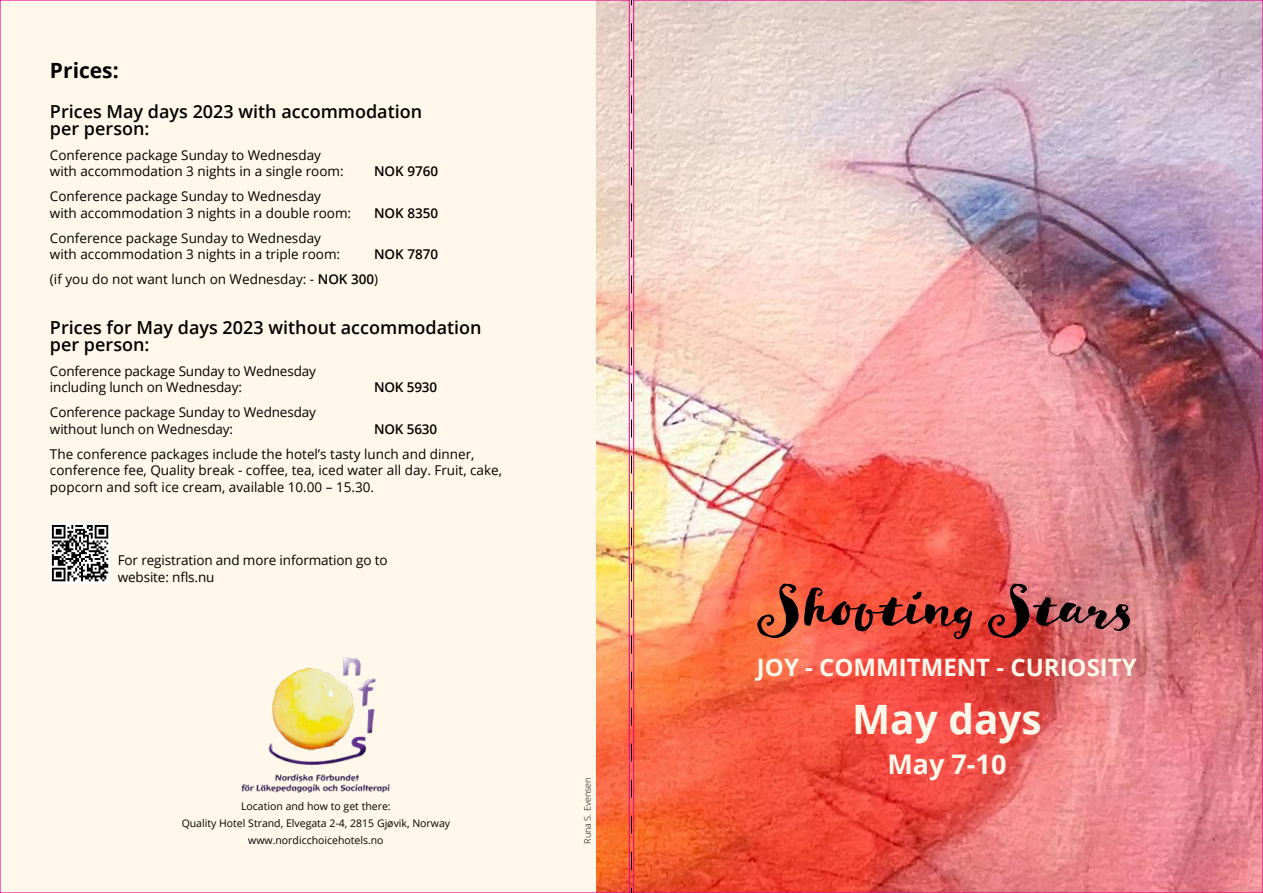
<style>
.page{position:relative;width:1263px;height:893px;background:#fff}
.page>*{position:absolute;margin:0;border:0;box-sizing:border-box;transform-origin:0 0}
.t1{font:57px "Goodlife Brush";color:#000}
.t2{font:700 40.5px "Open Sans";color:#fff8ea}
.t3{font:700 27px "Open Sans";color:#fff8ea}
.t4{font:700 24px "Open Sans";color:#fff8ea}
.t5{font:700 21px "Open Sans";color:#000}
.t6{font:600 18px/16.5px "Open Sans";color:#000}
.t7{font:13.5px/16.5px "Open Sans";color:#000}
.t8{font:600 13.5px "Open Sans";letter-spacing:-.01em;color:#000}
.t9{font:600 13.5px "Open Sans";color:#000}
.t10{font:10.5px/16.8px "Open Sans";color:#000;text-align:center}
.t11{font:300 9px "Open Sans";color:#000}
.s1{font-weight:600}
</style>
<div class="page">
<img style="left:595px;top:0;width:666px;height:893px">
<div style="left:0;top:0;width:595px;height:893px;background:#fff8ea"></div>
<img style="left:241px;top:657px;width:149px;height:136px">
<svg style="left:50px;top:523px;width:60px;height:60px"></svg>
<svg style="left:52px;top:525px;width:56px;height:56px;background:#7a7a7a"></svg>
<svg style="left:631px;top:0;width:1px;height:893px"></svg>
<h3 class="t5" style="left:50px;top:56px;width:70px">Prices:</h3>
<h3 class="t6" style="left:50px;top:103px;width:374px">Prices May days 2023 with accommodation per person:</h3>
<p class="t7" style="left:50px;top:146px;width:295px">Conference package Sunday to Wednesday with accommodation 3 nights in a single room:</p>
<p class="t9" style="left:374px;top:162px;width:66px">NOK 9760</p>
<p class="t7" style="left:50px;top:188px;width:303px">Conference package Sunday to Wednesday with accommodation 3 nights in a double room:</p>
<p class="t8" style="left:374px;top:204px;width:66px">NOK 8350</p>
<p class="t7" style="left:50px;top:229px;width:292px">Conference package Sunday to Wednesday with accommodation 3 nights in a triple room:</p>
<p class="t7" style="left:50px;top:241px;width:390px;line-height:25px;text-indent:324px"><span class="s1">NOK 7870 </span>(if you do not want lunch on Wednesday: - <span class="s1">NOK 300</span>)</p>
<h3 class="t6" style="left:50px;top:319px;width:433px">Prices for May days 2023 without accommodation per person:</h3>
<p class="t7" style="left:50px;top:362px;width:268px">Conference package Sunday to Wednesday including lunch on Wednesday:</p>
<p class="t8" style="left:374px;top:378px;width:65px">NOK 5930</p>
<p class="t7" style="left:50px;top:404px;width:268px">Conference package Sunday to Wednesday without lunch on Wednesday:</p>
<p class="t8" style="left:374px;top:420px;width:65px">NOK 5630</p>
<p class="t7" style="left:50px;top:445px;width:454px">The conference packages include the hotel’s tasty lunch and dinner, conference fee, Quality break - coffee, tea, iced water all day. Fruit, cake, popcorn and soft ice cream, available 10.00 – 15.30.</p>
<p class="t7" style="left:118px;top:552px;width:271px">For registration and more information go to website: nfls.nu</p>
<p class="t10" style="left:182px;top:798px;width:270px">Location and how to get there:<br>Quality Hotel Strand, Elvegata 2-4, 2815 Gjøvik, Norway www.nordicchoicehotels.no</p>
<p class="t11" style="left:581px;top:844px;width:68px;rotate:-90deg">Runa S. Evensen</p>
<h1 class="t1" style="left:759px;top:570px;width:376px">Shooting Stars</h1>
<h3 class="t4" style="left:757px;top:650px;width:381px">JOY - COMMITMENT - CURIOSITY</h3>
<h2 class="t2" style="left:852px;top:690px;width:191px">May days</h2>
<h3 class="t3" style="left:887px;top:745px;width:121px">May 7-10</h3>
</div>
